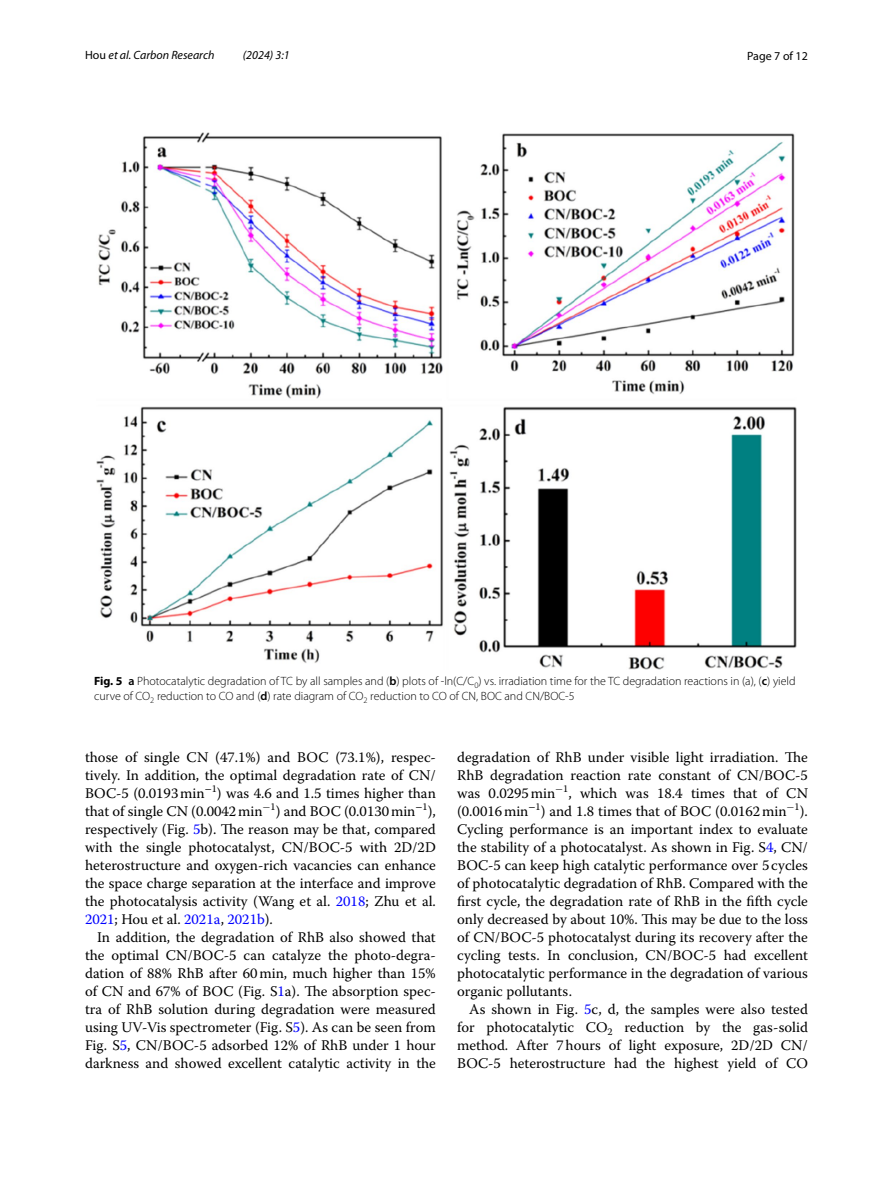
<style>
.page{position:relative;width:893px;height:1187px;background:#fff}
.page>*{position:absolute;margin:0;border:0;box-sizing:border-box;transform-origin:0 0}
.t1{font:14.7px/18px "Warnock Pro";color:#000;text-align:justify}
.t2{font:300 12px/15px "Myriad Pro";color:#000}
.t3{font:italic 12px "Myriad Pro";color:#000}
.t4{font:12px "Myriad Pro";color:#000}
.s1{font-style:normal}
.s2{font-weight:700}
.s3{font-weight:600}
.s4{color:#00f}
</style>
<div class="page">
<img style="left:96px;top:133px;width:701px;height:536px">
<p class="t3" style="left:85px;top:48px;width:131px"><span class="s1">Hou</span> et al. Carbon Research</p>
<p class="t3" style="left:243px;top:48px;width:48px">(2024) 3:1</p>
<p class="t4" style="left:747px;top:48px;width:62px">Page 7 of 12</p>
<p class="t2" style="left:94px;top:673px;width:703px"><span class="s2">Fig. 5</span> <span class="s3">a</span> Photocatalytic degradation of TC by all samples and (<span class="s3">b</span>) plots of -ln(C/C<sub>0</sub>) vs. irradiation time for the TC degradation reactions in (a), (<span class="s3">c</span>) yield curve of -CO<sub>2</sub> reduction to CO and (<span class="s3">d</span>) rate diagram of -CO<sub>2</sub> reduction to CO of CN, BOC and CN/BOC-5</p>
<p class="t1" style="left:85px;top:747px;width:352px">those of single CN (47.1%) and BOC (73.1%), respec&shy;tively. In addition, the optimal degradation rate of CN/ BOC-5 (0.0193 -min<sup>−</sup><sup>1</sup>) was 4.6 and 1.5 times higher than that of single CN (0.0042 -min<sup>−</sup><sup>1</sup>) and BOC (0.0130 -min<sup>−</sup><sup>1</sup>), respectively (Fig. <span class="s4">5</span>b). The reason may be that, compared with the single photocatalyst, CN/BOC-5 with 2D/2D heterostructure and oxygen-rich vacancies can enhance the space charge separation at the interface and improve the photocatalysis activity (Wang et al. <span class="s4">2018</span>; Zhu et al.<br><span class="s4">2021</span>; Hou et al. <span class="s4">2021a</span>, <span class="s4">2021b</span>).</p>
<p class="t1" style="left:85px;top:927px;width:352px;text-indent:12px">In addition, the degradation of RhB also showed that the optimal CN/BOC-5 can catalyze the photo-degra&shy;dation of 88% RhB after 60min, much higher than 15% of CN and 67% of BOC (Fig. S<span class="s4">1</span>a). The absorption spec&shy;tra of RhB solution during degradation were measured using UV-Vis spectrometer (Fig. S<span class="s4">5</span>). As can be seen from Fig. S<span class="s4">5</span>, CN/BOC-5 adsorbed 12% of RhB under 1 hour darkness and showed excellent catalytic activity in the</p>
<p class="t1" style="left:457px;top:747px;width:352px">degradation of RhB under visible light irradiation. The RhB degradation reaction rate constant of CN/BOC-5 was 0.0295 -min<sup>−</sup><sup>1</sup>, which was 18.4 times that of CN (0.0016 -min<sup>−</sup><sup>1</sup>) and 1.8 times that of BOC (0.0162 -min<sup>−</sup><sup>1</sup>).<br>Cycling performance is an important index to evaluate the stability of a photocatalyst. As shown in Fig. S<span class="s4">4</span>, CN/ BOC-5 can keep high catalytic performance over 5cycles of photocatalytic degradation of RhB. Compared with the first cycle, the degradation rate of RhB in the fifth cycle only decreased by about 10%. This may be due to the loss of CN/BOC-5 photocatalyst during its recovery after the cycling tests. In conclusion, CN/BOC-5 had excellent photocatalytic performance in the degradation of various organic pollutants.</p>
<p class="t1" style="left:457px;top:999px;width:352px;text-indent:12px">As shown in Fig. <span class="s4">5</span>c, d, the samples were also tested for photocatalytic CO<sub>2</sub> reduction by the gas-solid method. After 7hours of light exposure, 2D/2D CN/ BOC-5 heterostructure had the highest yield of CO</p>
</div>
